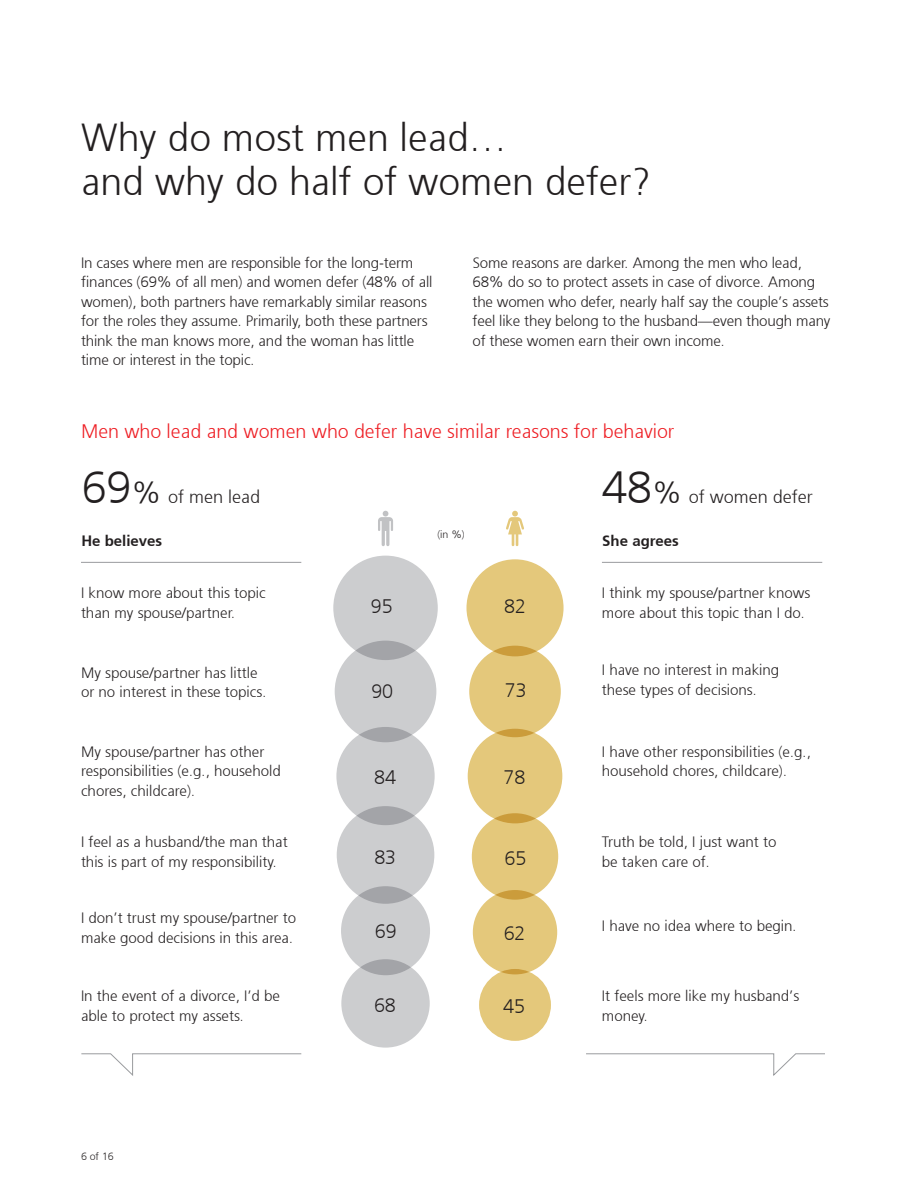
<style>
.page{position:relative;width:918px;height:1188px;background:#fff}
.page>*{position:absolute;margin:0;border:0;box-sizing:border-box;transform-origin:0 0}
.head_26{font:300 39px/43.5px "Frutiger 45";color:#231f20}
._13_16_light_red{font:300 19.5px "Frutiger 45";color:#ee1d23}
.t1{font:300 19.5px "Frutiger 45";color:#231f20}
.t2{font:300 18px "Frutiger 45";color:#231f20}
.body{font:300 15px/19.5px "Frutiger 45";color:#231f20}
.sub_black_10_bold{font:300 15px "Frutiger 45";color:#231f20}
._13_16_light_red-2{font:300 10.5px "Frutiger 45";color:#231f20}
.s1{font-size:45px}
.s2{font-size:30px}
</style>
<div class="page">
<hr style="left:917px;top:0;width:1px;height:1188px;background:#f4f5f5">
<svg style="left:506px;top:511px;width:18px;height:35px"></svg>
<div style="left:467px;top:559px;width:97px;height:97px;background:#e4c87b;border-radius:49px"></div>
<div style="left:333px;top:556px;width:105px;height:104px;background:#cccdcf;border-radius:52px"></div>
<div style="left:335px;top:641px;width:101px;height:101px;background:#cccdcf;border-radius:51px"></div>
<div style="left:336px;top:727px;width:99px;height:98px;background:#cccdcf;border-radius:49px"></div>
<div style="left:337px;top:806px;width:97px;height:98px;background:#cccdcf;border-radius:49px"></div>
<div style="left:341px;top:886px;width:89px;height:89px;background:#cccdcf;border-radius:45px"></div>
<div style="left:341px;top:959px;width:89px;height:89px;background:#cccdcf;border-radius:44px"></div>
<div style="left:469px;top:646px;width:92px;height:91px;background:#e4c87b;border-radius:46px"></div>
<div style="left:468px;top:729px;width:94px;height:94px;background:#e4c87b;border-radius:47px"></div>
<div style="left:472px;top:813px;width:86px;height:87px;background:#e4c87b;border-radius:43px"></div>
<div style="left:473px;top:890px;width:84px;height:84px;background:#e4c87b;border-radius:42px"></div>
<div style="left:479px;top:969px;width:72px;height:72px;background:#e4c87b;border-radius:36px"></div>
<svg style="left:81px;top:1053px;width:221px;height:23px"></svg>
<svg style="left:586px;top:1053px;width:239px;height:23px"></svg>
<hr style="left:81px;top:562px;width:220px;height:1px;background:#999b9e">
<hr style="left:602px;top:562px;width:220px;height:1px;background:#999b9e">
<svg style="left:378px;top:511px;width:15px;height:35px"></svg>
<p class="head_26" style="left:81px;top:116px;width:571px">Why do most men lead…<br>and why do half of women defer?</p>
<p class="body" style="left:81px;top:253px;width:353px">In cases where men are responsible for the long-term finances (69% of all men) and women defer (48% of all women), both partners have remarkably similar reasons for the roles they assume. Primarily, both these partners think the man knows more, and the woman has little time or interest in the topic.</p>
<p class="body" style="left:472px;top:253px;width:360px">Some reasons are darker. Among the men who lead, 68% do so to protect assets in case of divorce. Among the women who defer, nearly half say the couple’s assets feel like they belong to the husband—even though many of these women earn their own income.</p>
<p class="_13_16_light_red" style="left:81px;top:420px;width:595px">Men who lead and women who defer have similar reasons for behavior</p>
<p class="t2" style="left:81px;top:486px;width:180px"><span class="s1">69</span><span class="s2">%</span> of men lead</p>
<p class="t2" style="left:602px;top:486px;width:212px"><span class="s1">48</span><span class="s2">%</span> of women defer</p>
<p class="_13_16_light_red-2" style="left:437px;top:528px;width:29px">(in %)</p>
<p class="sub_black_10_bold" style="left:81px;top:532px;width:82px">He believes</p>
<p class="sub_black_10_bold" style="left:602px;top:532px;width:78px">She agrees</p>
<p class="body" style="left:81px;top:583px;width:186px">I know more about this topic than my spouse/partner.</p>
<p class="body" style="left:602px;top:583px;width:210px">I think my spouse/partner knows more about this topic than I do.</p>
<p class="t1" style="left:371px;top:596px;width:23px">95</p>
<p class="t1" style="left:504px;top:596px;width:23px">82</p>
<p class="body" style="left:81px;top:663px;width:187px">My spouse/partner has little or no interest in these topics.</p>
<p class="body" style="left:602px;top:660px;width:179px">I have no interest in making these types of decisions.</p>
<p class="t1" style="left:505px;top:679px;width:23px">73</p>
<p class="t1" style="left:371px;top:680px;width:23px">90</p>
<p class="body" style="left:81px;top:742px;width:201px">My spouse/partner has other responsibilities (e.g., household chores, childcare).</p>
<p class="body" style="left:602px;top:742px;width:210px">I have other responsibilities (e.g., household chores, childcare).</p>
<p class="body" style="left:81px;top:832px;width:208px">I feel as a husband/the man that this is part of my responsibility.</p>
<p class="body" style="left:602px;top:832px;width:176px">Truth be told, I just want to be taken care of.</p>
<p class="t1" style="left:374px;top:766px;width:23px">84</p>
<p class="t1" style="left:504px;top:766px;width:23px">78</p>
<p class="t1" style="left:374px;top:846px;width:23px">83</p>
<p class="t1" style="left:505px;top:847px;width:23px">65</p>
<p class="body" style="left:81px;top:908px;width:217px">I don’t trust my spouse/partner to make good decisions in this area.</p>
<p class="body" style="left:602px;top:916px;width:196px">I have no idea where to begin.</p>
<p class="t1" style="left:375px;top:920px;width:23px">69</p>
<p class="t1" style="left:504px;top:922px;width:23px">62</p>
<p class="body" style="left:81px;top:986px;width:200px">In the event of a divorce, I’d be able to protect my assets.</p>
<p class="body" style="left:602px;top:986px;width:199px">It feels more like my husband’s money.</p>
<p class="t1" style="left:374px;top:994px;width:23px">68</p>
<p class="t1" style="left:503px;top:995px;width:23px">45</p>
<p class="_13_16_light_red-2" style="left:81px;top:1150px;width:34px">6 of 16</p>
</div>
